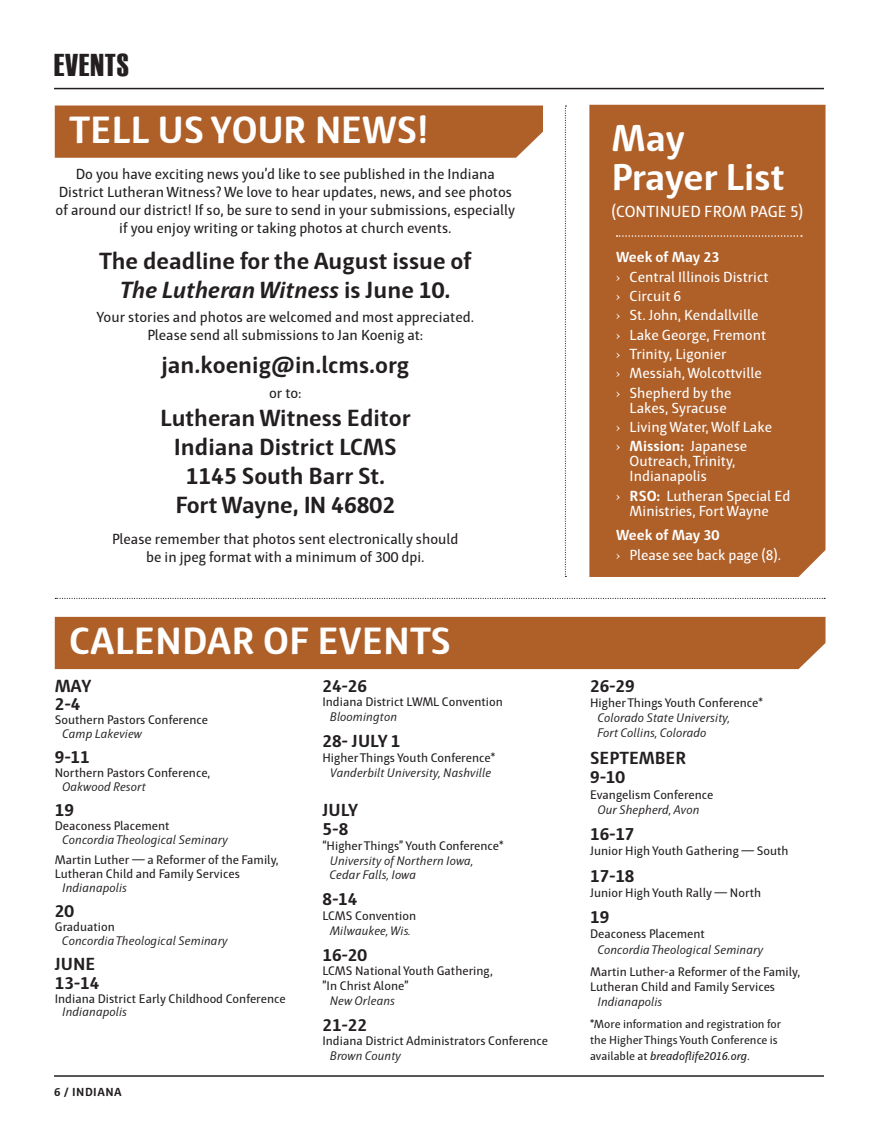
<style>
.page{position:relative;width:878px;height:1141px;background:#fff}
.page>*{position:absolute;margin:0;border:0;box-sizing:border-box;transform-origin:0 0}
.Sidebar_Headline{font:700 39px "Haptic";color:#fff}
.Headline{font:700 38.4px/38.4px "Haptic";color:#fff}
.Interior_Header_Bar{font:31.5px "Haettenschweiler";letter-spacing:.03em;color:#231f20}
.Submissions_Body_Tex{font:700 24px/28.8px "Haptic";color:#231f20;text-align:center}
.Calendar_Day{font:700 18px "Haptic";color:#231f20}
.Calendar_Month{font:700 18px "Haptic";color:#231f20}
.Headline-2{font:16.5px "Haptic";color:#fff}
.Submissions_Body_Tex-2{font:15px/18px "Haptic";color:#231f20;text-align:center}
.t1{font:15px/15px "Haptic";color:#fff;text-align:center}
.Anniversaries_Birthd{font:700 15px "Haptic";color:#fff}
.Calendar_Event{font:12.75px/14px "Haptic";color:#231f20}
.Calendar_Event-2{font:italic 300 12.75px/14.7px "Haptic";color:#231f20}
.Calendar_Event-3{font:12px/16px "Haptic";color:#231f20}
.Footer_Left{font:700 12px "Haptic";letter-spacing:.04em;color:#231f20}
.s1{font-style:italic}
.s2{font-weight:300;font-style:italic}
.s3{font-weight:400;font-style:normal}
.s4{font-family:"Century Std"}
.s5{font-weight:700}
</style>
<div class="page">
<hr style="left:54px;top:1075px;width:770px;height:2px;background:#231f20">
<hr style="left:54px;top:88px;width:770px;height:1px;background:#231f20">
<div style="left:55px;top:617px;width:770px;height:52px;background:#af5f28"></div>
<svg style="left:55px;top:598px;width:770px;height:1px"></svg>
<svg style="left:565px;top:105px;width:1px;height:472px"></svg>
<div style="left:589px;top:105px;width:236px;height:472px;background:#af5f28"></div>
<svg style="left:616px;top:235px;width:186px;height:2px"></svg>
<div style="left:55px;top:105px;width:488px;height:53px;background:#af5f28"></div>
<p class="Interior_Header_Bar" style="left:54px;top:47px;width:76px">EVENTS</p>
<p class="Sidebar_Headline" style="left:69px;top:106px;width:361px">TELL US YOUR NEWS!</p>
<p class="Submissions_Body_Tex-2" style="left:56px;top:165px;width:461px">Do you have exciting news you’d like to see published in the Indiana District Lutheran Witness? We love to hear updates, news, and see photos of around our district! If so, be sure to send in your submissions, especially if you enjoy writing or taking photos at church events.</p>
<p class="Submissions_Body_Tex" style="left:99px;top:246px;width:374px">The deadline for the August issue of<br><span class="s1">The Lutheran Witness</span> is June 10.</p>
<p class="Submissions_Body_Tex-2" style="left:97px;top:308px;width:379px">Your stories and photos are welcomed and most appreciated.<br>Please send all submissions to Jan Koenig at:</p>
<p class="Submissions_Body_Tex" style="left:161px;top:350px;width:249px">jan.koenig@in.lcms.org</p>
<p class="Submissions_Body_Tex-2" style="left:269px;top:383px;width:34px">or to:</p>
<p class="Submissions_Body_Tex" style="left:160px;top:403px;width:252px">Lutheran Witness Editor</p>
<p class="Submissions_Body_Tex" style="left:174px;top:432px;width:225px">Indiana District LCMS</p>
<p class="Submissions_Body_Tex" style="left:186px;top:461px;width:201px">1145 South Barr St.</p>
<p class="Submissions_Body_Tex" style="left:176px;top:490px;width:221px">Fort Wayne, IN 46802</p>
<p class="Submissions_Body_Tex-2" style="left:112px;top:530px;width:348px">Please remember that photos sent electronically should be in jpeg format with a minimum of 300 dpi.</p>
<p class="Sidebar_Headline" style="left:69px;top:618px;width:383px">CALENDAR OF EVENTS</p>
<p class="Calendar_Month" style="left:55px;top:675px;width:38px">MAY</p>
<p class="Calendar_Day" style="left:55px;top:693px;width:27px">2-4</p>
<p class="Calendar_Event" style="left:62px;top:713px;width:147px;text-indent:-8px">Southern Pastors Conference<br><span class="s2">Camp Lakeview</span></p>
<p class="Calendar_Day" style="left:55px;top:746px;width:36px">9-11</p>
<p class="Calendar_Event" style="left:62px;top:766px;width:149px;text-indent:-8px">Northern Pastors Conference,<br><span class="s2">Oakwood Resort</span></p>
<p class="Calendar_Day" style="left:55px;top:799px;width:21px">19</p>
<p class="Calendar_Event-2" style="left:62px;top:819px;width:167px;line-height:14px;text-indent:-8px"><span class="s3">Deaconess Placement<br></span>Concordia Theological Seminary</p>
<p class="Calendar_Event" style="left:55px;top:853px;width:225px">Martin Luther — a Reformer of the Family,</p>
<p class="Calendar_Event" style="left:55px;top:867px;width:186px">Lutheran Child and Family Services</p>
<p class="Calendar_Event-2" style="left:62px;top:880px;width:66px">Indianapolis</p>
<p class="Calendar_Day" style="left:55px;top:900px;width:21px">20</p>
<p class="Calendar_Event-2" style="left:62px;top:920px;width:167px;line-height:14px;text-indent:-8px"><span class="s3">Graduation<br></span>Concordia Theological Seminary</p>
<p class="Calendar_Day" style="left:55px;top:953px;width:42px">JUNE</p>
<p class="Calendar_Day" style="left:55px;top:972px;width:46px">13-14</p>
<p class="Calendar_Event" style="left:62px;top:991px;width:225px;text-indent:-8px">Indiana District Early Childhood Conference<br><span class="s2">Indianapolis</span></p>
<p class="Footer_Left" style="left:54px;top:1084px;width:69px">6 / INDIANA</p>
<p class="Calendar_Day" style="left:322px;top:675px;width:46px">24-26</p>
<p class="Calendar_Event" style="left:330px;top:695px;width:174px;line-height:14.7px;text-indent:-8px">Indiana District LWML Convention<br><span class="s2">Bloomington</span></p>
<p class="Calendar_Day" style="left:322px;top:730px;width:80px">28- JULY 1</p>
<p class="Calendar_Event-2" style="left:322px;top:750px;width:174px;text-align:center"><span class="s3">Higher Things Youth Conference*<br></span>Vanderbilt University, Nashville</p>
<p class="Calendar_Day" style="left:322px;top:799px;width:37px">JULY</p>
<p class="Calendar_Day" style="left:322px;top:818px;width:27px">5-8</p>
<p class="Calendar_Event-2" style="left:330px;top:838px;width:175px;text-indent:-8px"><span class="s3">“Higher Things” Youth Conference*<br></span>University of Northern Iowa,<br>Cedar Falls, Iowa</p>
<p class="Calendar_Day" style="left:322px;top:888px;width:36px">8-14</p>
<p class="Calendar_Event" style="left:322px;top:908px;width:95px;line-height:14.7px;text-align:center">LCMS Convention<br><span class="s2">Milwaukee, Wis.</span></p>
<p class="Calendar_Day" style="left:322px;top:943px;width:46px">16-20</p>
<p class="Calendar_Event" style="left:322px;top:964px;width:172px">LCMS National Youth Gathering,</p>
<p class="Calendar_Event" style="left:322px;top:979px;width:88px">”In Christ Alone”</p>
<p class="Calendar_Event-2" style="left:330px;top:993px;width:67px">New Orleans</p>
<p class="Calendar_Day" style="left:322px;top:1014px;width:46px">21-22</p>
<p class="Calendar_Event" style="left:330px;top:1033px;width:219px;line-height:14.7px;text-indent:-8px">Indiana District Administrators Conference<br><span class="s2">Brown County</span></p>
<p class="Headline" style="left:611px;top:119px;width:174px">May<br>Prayer List</p>
<p class="Headline-2" style="left:611px;top:201px;width:193px">(CONTINUED FROM PAGE 5)</p>
<p class="Anniversaries_Birthd" style="left:616px;top:248px;width:105px">Week of May 23</p>
<p class="t1" style="left:616px;top:269px;width:154px"><span class="s4">›</span> Central Illinois District</p>
<p class="t1" style="left:616px;top:288px;width:67px"><span class="s4">›</span> Circuit 6</p>
<p class="t1" style="left:616px;top:308px;width:144px"><span class="s4">›</span> St. John, Kendallville</p>
<p class="t1" style="left:616px;top:327px;width:151px"><span class="s4">›</span> Lake George, Fremont</p>
<p class="t1" style="left:616px;top:346px;width:112px"><span class="s4">›</span> Trinity, Ligonier</p>
<p class="t1" style="left:616px;top:366px;width:147px"><span class="s4">›</span> Messiah, Wolcottville</p>
<p class="t1" style="left:616px;top:385px;width:117px"><span class="s4">›</span> Shepherd by the<br>Lakes, Syracuse</p>
<p class="t1" style="left:616px;top:419px;width:157px"><span class="s4">›</span> Living Water, Wolf Lake</p>
<p class="t1" style="left:629px;top:439px;width:119px;text-align:left;text-indent:-14px"><span class="s4">›</span> <span class="s5">Mission:</span> Japanese<br>Outreach, Trinity,<br>Indianapolis</p>
<p class="t1" style="left:616px;top:488px;width:176px"><span class="s4">›</span> <span class="s5">RSO:</span> Lutheran Special Ed<br>Ministries, Fort Wayne</p>
<p class="Anniversaries_Birthd" style="left:616px;top:526px;width:105px">Week of May 30</p>
<p class="t1" style="left:616px;top:547px;width:167px"><span class="s4">›</span> Please see back page (8).</p>
<p class="Calendar_Day" style="left:590px;top:675px;width:46px">26-29</p>
<p class="Calendar_Event-2" style="left:597px;top:695px;width:167px;line-height:15.1px;text-indent:-8px"><span class="s3">Higher Things Youth Conference*<br></span>Colorado State University,<br>Fort Collins, Colorado</p>
<p class="Calendar_Month" style="left:590px;top:747px;width:98px">SEPTEMBER</p>
<p class="Calendar_Day" style="left:590px;top:766px;width:36px">9-10</p>
<p class="Calendar_Event" style="left:590px;top:787px;width:125px;line-height:15.1px;text-align:center">Evangelism Conference<br><span class="s2">Our Shepherd, Avon</span></p>
<p class="Calendar_Day" style="left:590px;top:823px;width:46px">16-17</p>
<p class="Calendar_Event" style="left:590px;top:844px;width:200px">Junior High Youth Gathering — South</p>
<p class="Calendar_Day" style="left:590px;top:865px;width:46px">17-18</p>
<p class="Calendar_Event" style="left:590px;top:885px;width:173px">Junior High Youth Rally — North</p>
<p class="Calendar_Day" style="left:590px;top:906px;width:21px">19</p>
<p class="Calendar_Event-2" style="left:597px;top:926px;width:167px;line-height:15.1px;text-indent:-8px"><span class="s3">Deaconess Placement<br></span>Concordia Theological Seminary</p>
<p class="Calendar_Event" style="left:590px;top:964px;width:212px">Martin Luther-a Reformer of the Family,</p>
<p class="Calendar_Event" style="left:590px;top:979px;width:186px">Lutheran Child and Family Services</p>
<p class="Calendar_Event-2" style="left:597px;top:994px;width:66px">Indianapolis</p>
<p class="Calendar_Event-3" style="left:590px;top:1016px;width:192px">*More information and registration for the Higher Things Youth Conference is available at <span class="s1">breadoflife2016.org</span>.</p>
</div>
